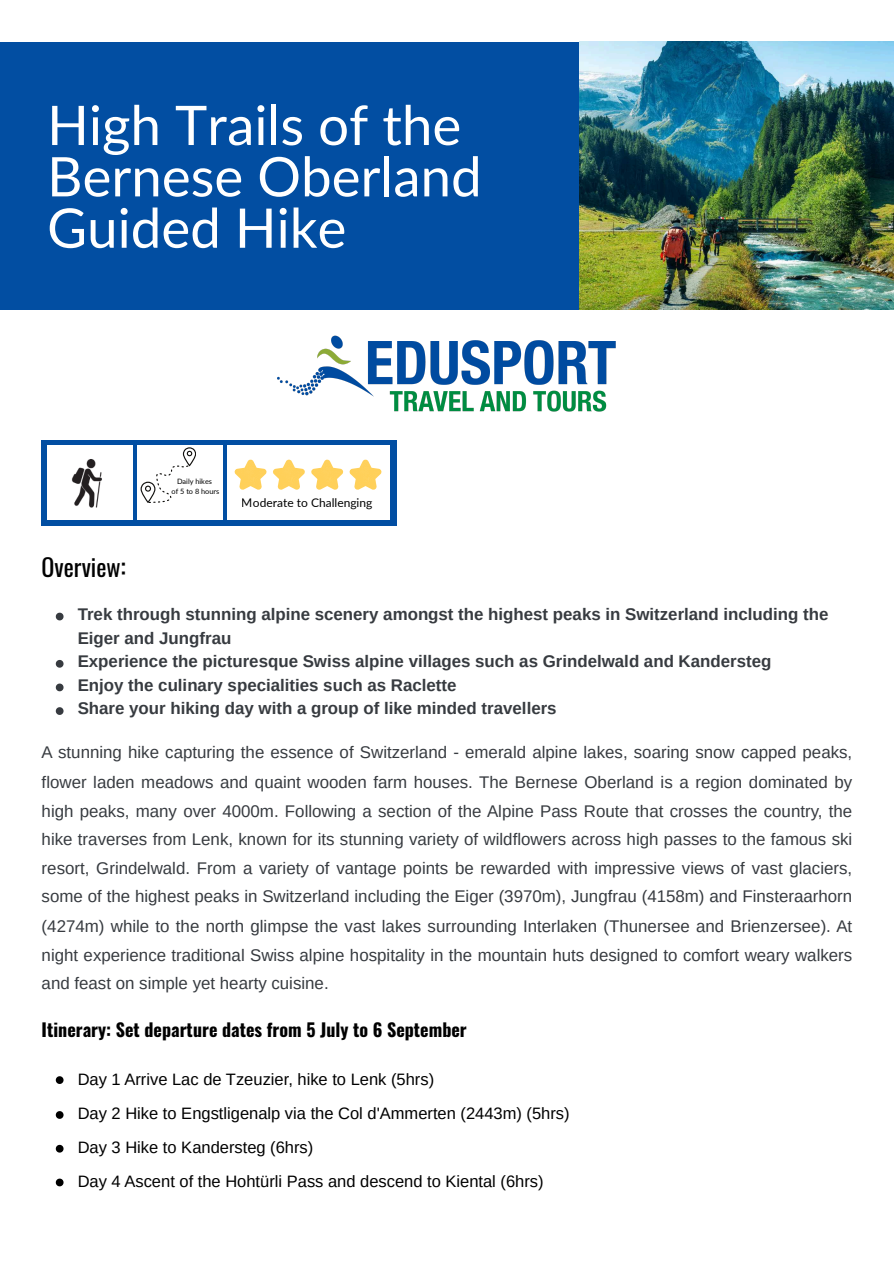
<style>
.page{position:relative;width:894px;height:1263px;background:#fff}
.page>*{position:absolute;margin:0;border:0;box-sizing:border-box;transform-origin:0 0}
.t1{font:54.6px/51.3px "Lato";color:#fff}
.t2{font:24px "Oswald";color:#000}
.t3{font:700 18px "Oswald";color:#000}
.t4{font:16.8px/28.8px "Arimo";color:#373b40;text-align:justify}
.t5{font:700 16.8px/23.7px "Arimo";color:#373b40}
.t6{font:16.5px "Arimo";color:#000}
.t7{font:12px "Lato";color:#000}
.t8{font:7.35px/10.2px "Lato";color:#000;text-align:center}
.s1{font-size:27px}
</style>
<div class="page">
<svg style="left:56px;top:613px;width:7px;height:7px"></svg>
<svg style="left:56px;top:660px;width:7px;height:8px"></svg>
<svg style="left:56px;top:684px;width:7px;height:7px"></svg>
<svg style="left:56px;top:707px;width:7px;height:8px"></svg>
<svg style="left:56px;top:1076px;width:7px;height:8px"></svg>
<svg style="left:56px;top:1111px;width:7px;height:8px"></svg>
<svg style="left:56px;top:1145px;width:7px;height:7px"></svg>
<svg style="left:56px;top:1179px;width:7px;height:7px"></svg>
<div style="left:0;top:42px;width:893px;height:267px;background:#024ea2"></div>
<img style="left:579px;top:42px;width:314px;height:267px">
<img style="left:277px;top:335px;width:339px;height:77px">
<div style="left:42px;top:440px;width:355px;height:85px;background:#024ea2"></div>
<div style="left:47px;top:445px;width:86px;height:75px;background:#fff"></div>
<div style="left:137px;top:445px;width:86px;height:75px;background:#fff"></div>
<div style="left:227px;top:445px;width:163px;height:75px;background:#fff"></div>
<svg style="left:140px;top:447px;width:56px;height:55px"></svg>
<img style="left:71px;top:459px;width:31px;height:49px">
<svg style="left:234px;top:459px;width:148px;height:31px"></svg>
<h1 class="t1" style="left:47px;top:98px;width:436px">High Trails of the<br>Bernese Oberland<br>Guided Hike</h1>
<p class="t8" style="left:171px;top:476px;width:49px">Daily hikes<br>of 5 to 8 hours</p>
<p class="t7" style="left:242px;top:495px;width:132px">Moderate to Challenging</p>
<p class="t2" style="left:42px;top:548px;width:86px">Overview<span class="s1">:</span></p>
<p class="t5" style="left:78px;top:602px;width:752px">Trek through stunning alpine scenery amongst the highest peaks in Switzerland including the<br>Eiger and Jungfrau</p>
<p class="t5" style="left:78px;top:649px;width:695px">Experience the picturesque Swiss alpine villages such as Grindelwald and Kandersteg</p>
<p class="t5" style="left:78px;top:673px;width:380px">Enjoy the culinary specialities such as Raclette</p>
<p class="t5" style="left:78px;top:697px;width:480px">Share your hiking day with a group of like minded travellers</p>
<p class="t4" style="left:42px;top:738px;width:811px">A stunning hike capturing the essence of Switzerland - emerald alpine lakes, soaring snow capped peaks, flower laden meadows and quaint wooden farm houses. The Bernese Oberland is a region dominated by high peaks, many over 4000m. Following a section of the Alpine Pass Route that crosses the country, the hike traverses from Lenk, known for its stunning variety of wildflowers across high passes to the famous ski resort, Grindelwald. From a variety of vantage points be rewarded with impressive views of vast glaciers, some of the highest peaks in Switzerland including the Eiger (3970m), Jungfrau (4158m) and Finsteraarhorn (4274m) while to the north glimpse the vast lakes surrounding Interlaken (Thunersee and Brienzersee). At night experience traditional Swiss alpine hospitality in the mountain huts designed to comfort weary walkers and feast on simple yet hearty cuisine.</p>
<h2 class="t3" style="left:42px;top:1016px;width:426px">Itinerary: Set departure dates from 5 July to 6 September</h2>
<p class="t6" style="left:78px;top:1070px;width:358px">Day 1 Arrive Lac de Tzeuzier, hike to Lenk (5hrs)</p>
<p class="t6" style="left:78px;top:1104px;width:493px">Day 2 Hike to Engstligenalp via the Col d'Ammerten (2443m) (5hrs)</p>
<p class="t6" style="left:78px;top:1138px;width:237px">Day 3 Hike to Kandersteg (6hrs)</p>
<p class="t6" style="left:78px;top:1172px;width:467px">Day 4 Ascent of the Hohtürli Pass and descend to Kiental (6hrs)</p>
</div>
